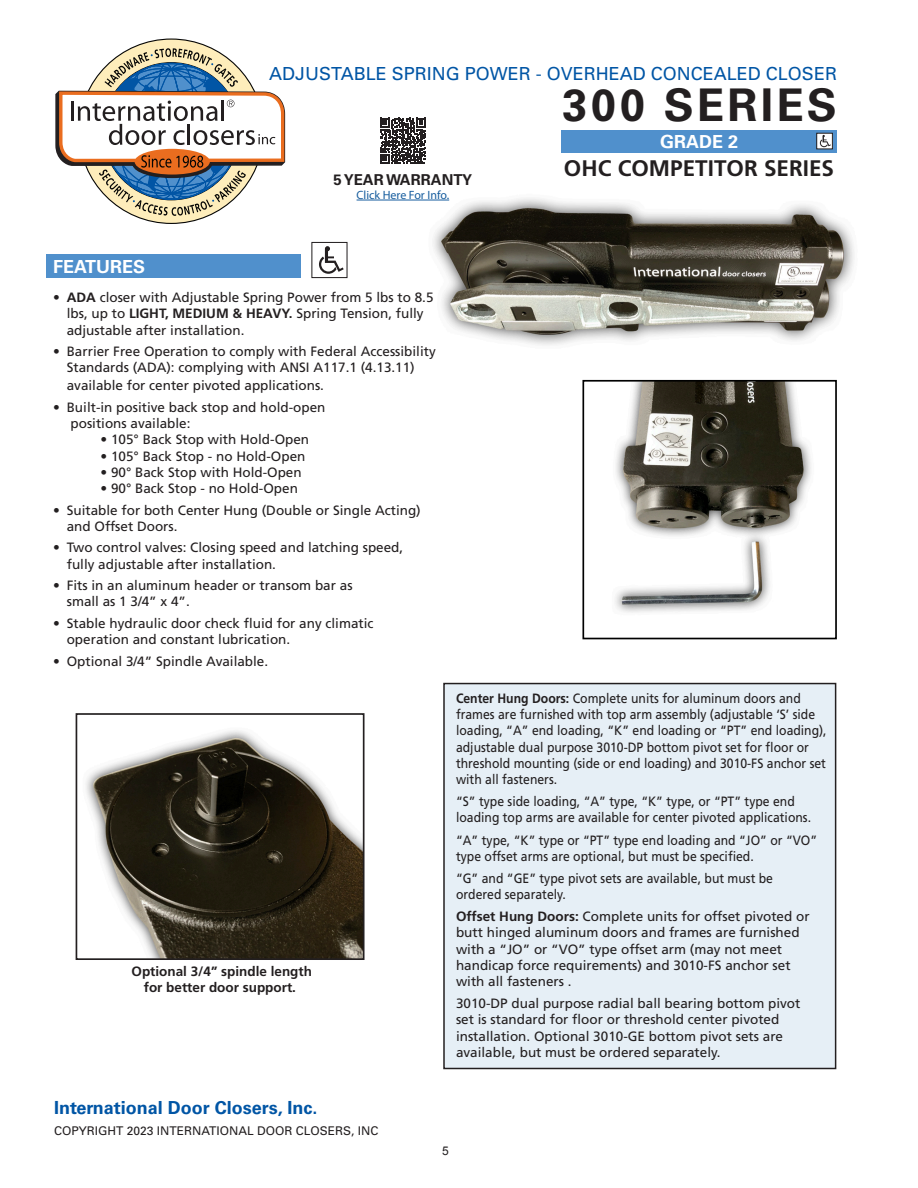
<style>
.page{position:relative;width:918px;height:1188px;background:#fff}
.page>*{position:absolute;margin:0;border:0;box-sizing:border-box;transform-origin:0 0}
.t1{font:700 45px "Univers";letter-spacing:.07em;color:#231f20}
.t2{font:700 22.5px "Frutiger";color:#231f20}
.t3{font:18px "Univers";color:#0155a5}
.t4{font:700 18px "Univers";color:#0155a5}
.t5{font:700 18px "Univers";color:#fff}
.t6{font:700 15px "Univers";color:#231f20}
.t7{font:13.5px/16.2px "Frutiger";color:#231f20}
.t8{font:13.5px/16.2px "Frutiger";color:#231f20;scale:.9 1}
.t9{font:700 13.5px/16.2px "Frutiger";color:#231f20;text-align:center}
.t10{font:12px "Univers";color:#231f20}
.t11{font:12px "Myriad Pro";color:#175d9e}
.t12{font:12px "Arial";color:#231f20}
.s1{font-weight:700}
</style>
<div class="page">
<div style="left:80px;top:40px;width:183px;height:183px;background:#feedbb;border-radius:50%"></div>
<svg style="left:55px;top:48px;width:231px;height:168px"></svg>
<img style="left:417px;top:198px;width:437px;height:147px">
<img style="left:615px;top:383px;width:196px;height:230px">
<div style="left:582px;top:380px;width:255px;height:259px;border:2px solid #000"></div>
<img style="left:86px;top:730px;width:276px;height:227px">
<div style="left:76px;top:713px;width:289px;height:247px;border:2px solid #231f20"></div>
<hr style="left:357px;top:200px;width:92px;height:1px;background:#175d9e">
<svg style="left:380px;top:118px;width:46px;height:46px"></svg>
<div style="left:46px;top:255px;width:255px;height:23px;background:#5090cc"></div>
<div style="left:562px;top:130px;width:275px;height:23px;background:#5090cc"></div>
<div style="left:444px;top:684px;width:392px;height:384px;background:#e6eff6"></div>
<div style="left:443px;top:683px;width:393px;height:386px;border:2px solid #231f20"></div>
<div style="left:311px;top:242px;width:37px;height:36px;border:1px solid #231f20"></div>
<svg style="left:319px;top:246px;width:25px;height:28px"></svg>
<div style="left:817px;top:133px;width:15px;height:16px;background:#fff"></div>
<div style="left:816px;top:133px;width:17px;height:16px;border:1px solid #231f20"></div>
<svg style="left:820px;top:135px;width:11px;height:12px"></svg>
<p class="t3" style="left:269px;top:63px;width:569px">ADJUSTABLE SPRING POWER - OVERHEAD CONCEALED CLOSER</p>
<p class="t1" style="left:563px;top:79px;width:276px">300 SERIES</p>
<p class="t5" style="left:53px;top:256px;width:94px">FEATURES</p>
<p class="t6" style="left:334px;top:171px;width:140px">5 YEAR WARRANTY</p>
<p class="t11" style="left:357px;top:187px;width:94px">Click Here For Info.</p>
<p class="t7" style="left:67px;top:289px;width:368px;text-indent:-14px"><span class="s1">• ADA</span> closer with Adjustable Spring Power from 5 lbs to 8.5 lbs, up to <span class="s1">LIGHT, MEDIUM &amp; HEAVY.</span> Spring Tension, fully adjustable after installation.</p>
<p class="t7" style="left:53px;top:343px;width:384px;text-align:center">• Barrier Free Operation to comply with Federal Accessibility<br>Standards (ADA): complying with ANSI A117.1 (4.13.11)</p>
<p class="t7" style="left:67px;top:377px;width:259px">available for center pivoted applications.</p>
<p class="t7" style="left:71px;top:399px;width:257px;text-indent:-17px">• Built-in positive back stop and hold-open positions available:</p>
<p class="t7" style="left:100px;top:431px;width:210px">• 105° Back Stop with Hold-Open</p>
<p class="t7" style="left:100px;top:448px;width:206px">• 105° Back Stop - no Hold-Open</p>
<p class="t7" style="left:100px;top:464px;width:203px">• 90° Back Stop with Hold-Open</p>
<p class="t7" style="left:100px;top:480px;width:199px">• 90° Back Stop - no Hold-Open</p>
<p class="t7" style="left:67px;top:502px;width:356px;text-indent:-14px">• Suitable for both Center Hung (Double or Single Acting) and Offset Doors.</p>
<p class="t7" style="left:67px;top:539px;width:338px;text-indent:-14px">• Two control valves: Closing speed and latching speed, fully adjustable after installation.</p>
<p class="t7" style="left:67px;top:577px;width:287px;text-indent:-14px">• Fits in an aluminum header or transom bar as small as 1 3/4” x 4”.</p>
<p class="t7" style="left:67px;top:615px;width:308px;text-indent:-14px">• Stable hydraulic door check fluid for any climatic operation and constant lubrication.</p>
<p class="t7" style="left:53px;top:653px;width:216px">• Optional 3/4” Spindle Available.</p>
<p class="t5" style="left:660px;top:131px;width:80px">GRADE 2</p>
<p class="t2" style="left:564px;top:155px;width:272px">OHC COMPETITOR SERIES</p>
<p class="t9" style="left:132px;top:963px;width:182px">Optional 3/4” spindle length for better door support.</p>
<h3 class="t4" style="left:54px;top:1097px;width:265px">International Door Closers, Inc.</h3>
<p class="t10" style="left:54px;top:1123px;width:326px">COPYRIGHT 2023 INTERNATIONAL DOOR CLOSERS, INC</p>
<p class="t8" style="left:456px;top:690px;width:413px"><span class="s1">Center Hung Doors:</span> Complete units for aluminum doors and frames are furnished with top arm assembly (adjustable ‘S’ side loading, “A” end loading, “K” end loading or “PT” end loading), adjustable dual purpose 3010-DP bottom pivot set for floor or threshold mounting (side or end loading) and 3010-FS anchor set with all fasteners.</p>
<p class="t8" style="left:456px;top:793px;width:396px">“S” type side loading, “A” type, “K” type, or “PT” type end loading top arms are available for center pivoted applications.</p>
<p class="t8" style="left:456px;top:832px;width:403px">“A” type, “K” type or “PT” type end loading and “JO” or “VO” type offset arms are optional, but must be specified.</p>
<p class="t8" style="left:456px;top:870px;width:354px">“G” and “GE” type pivot sets are available, but must be ordered separately.</p>
<p class="t7" style="left:456px;top:908px;width:355px"><span class="s1">Offset Hung Doors:</span> Complete units for offset pivoted or butt hinged aluminum doors and frames are furnished with a “JO” or “VO” type offset arm (may not meet handicap force requirements) and 3010-FS anchor set with all fasteners .</p>
<p class="t7" style="left:456px;top:995px;width:346px">3010-DP dual purpose radial ball bearing bottom pivot set is standard for floor or threshold center pivoted installation. Optional 3010-GE bottom pivot sets are available, but must be ordered separately.</p>
<p class="t12" style="left:442px;top:1143px;width:8px">5</p>
</div>
